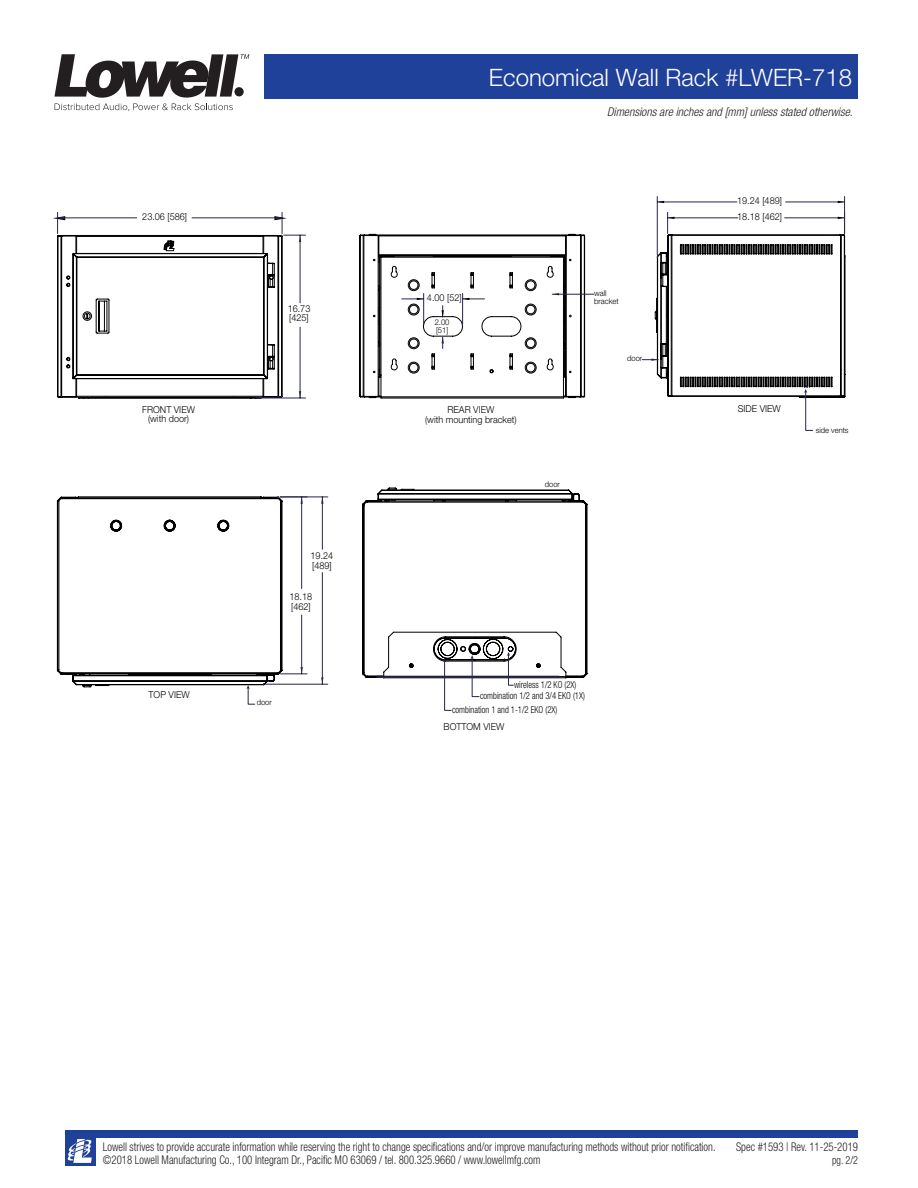
<style>
.page{position:relative;width:918px;height:1188px;background:#fff}
.page>*{position:absolute;margin:0;border:0;box-sizing:border-box;transform-origin:0 0}
.Product_-_Model_No{font:300 24px "Helvetica Neue LT Std";color:#fff}
.t1{font:300 condensed 12px/12.8px "Helvetica Neue LT Std";color:#231f20;scale:.9 1}
.t2{font:italic 300 condensed 12px "Helvetica Neue LT Std";color:#231f20}
.t3{font:300 condensed 11.25px "Helvetica Neue LT Std";color:#231f20;scale:.9 1}
.t4{font:300 9.6px/9.6px "Helvetica Neue LT Std";color:#000;scale:.95 1}
.t5{font:300 condensed 9.6px "Helvetica Neue LT Std";color:#000;scale:.9 1}
.t6{font:300 7.95px/7.9px "Helvetica Neue LT Std";color:#000;scale:.95 1}
</style>
<div class="page">
<div style="left:65px;top:1130px;width:793px;height:8px;background:#20419a"></div>
<div style="left:65px;top:1133px;width:30px;height:33px;background:#20419a"></div>
<svg style="left:67px;top:1139px;width:25px;height:24px"></svg>
<div style="left:264px;top:54px;width:594px;height:45px;background:#20419a"></div>
<svg style="left:54px;top:54px;width:195px;height:57px"></svg>
<svg style="left:307px;top:256px;width:335px;height:429px"></svg>
<svg style="left:56px;top:212px;width:250px;height:187px"></svg>
<hr style="left:265px;top:684px;width:63px;height:1px;background:#26264c">
<hr style="left:280px;top:497px;width:48px;height:1px;background:#26264c">
<hr style="left:322px;top:573px;width:1px;height:111px;background:#26264c">
<hr style="left:322px;top:497px;width:1px;height:52px;background:#26264c">
<svg style="left:321px;top:677px;width:3px;height:7px"></svg>
<svg style="left:321px;top:497px;width:3px;height:7px"></svg>
<hr style="left:657px;top:196px;width:1px;height:59px;background:#26264c">
<hr style="left:844px;top:196px;width:1px;height:38px;background:#26264c">
<hr style="left:657px;top:202px;width:80px;height:1px;background:#26264c">
<hr style="left:786px;top:202px;width:59px;height:1px;background:#26264c">
<svg style="left:658px;top:201px;width:6px;height:2px"></svg>
<svg style="left:838px;top:201px;width:6px;height:2px"></svg>
<hr style="left:552px;top:294px;width:42px;height:1px;background:#26264c">
<svg style="left:359px;top:234px;width:226px;height:164px"></svg>
<svg style="left:362px;top:490px;width:225px;height:221px"></svg>
<svg style="left:57px;top:496px;width:250px;height:209px"></svg>
<svg style="left:642px;top:212px;width:203px;height:219px"></svg>
<p class="Product_-_Model_No" style="left:489px;top:63px;width:365px">Economical Wall Rack #LWER-718</p>
<p class="t2" style="left:607px;top:104px;width:247px">Dimensions are inches and [mm] unless stated otherwise.</p>
<p class="t4" style="left:737px;top:196px;width:49px">19.24 [489]</p>
<p class="t4" style="left:142px;top:212px;width:49px">23.06 [586]</p>
<p class="t4" style="left:737px;top:212px;width:49px">18.18 [462]</p>
<p class="t4" style="left:288px;top:303px;width:25px">16.73 [425]</p>
<p class="t4" style="left:427px;top:293px;width:38px">4.00 [52]</p>
<p class="t6" style="left:435px;top:318px;width:17px">2.00 [51]</p>
<p class="t6" style="left:594px;top:289px;width:27px">wall bracket</p>
<p class="t6" style="left:627px;top:354px;width:17px">door</p>
<p class="t4" style="left:142px;top:404px;width:57px;text-align:center">FRONT VIEW (with door)</p>
<p class="t4" style="left:425px;top:405px;width:98px;text-align:center">REAR VIEW<br>(with mounting bracket)</p>
<p class="t4" style="left:738px;top:403px;width:47px">SIDE VIEW</p>
<p class="t6" style="left:816px;top:426px;width:36px">side vents</p>
<p class="t6" style="left:545px;top:480px;width:17px">door</p>
<p class="t4" style="left:311px;top:551px;width:25px">19.24 [489]</p>
<p class="t4" style="left:290px;top:592px;width:25px">18.18 [462]</p>
<p class="t4" style="left:149px;top:689px;width:45px">TOP VIEW</p>
<p class="t6" style="left:257px;top:698px;width:17px">door</p>
<p class="t5" style="left:514px;top:679px;width:71px">wireless 1/2 KO (2X)</p>
<p class="t5" style="left:452px;top:704px;width:119px">combination 1 and 1-1/2 EKO (2X)</p>
<p class="t5" style="left:480px;top:691px;width:118px">combination 1/2 and 3/4 EKO (1X)</p>
<p class="t4" style="left:444px;top:722px;width:66px">BOTTOM VIEW</p>
<p class="t1" style="left:103px;top:1140px;width:682px">Lowell strives to provide accurate information while reserving the right to change specifications and/or improve manufacturing methods without prior notification. ©2018 Lowell Manufacturing Co., 100 Integram Dr., Pacific MO 63069 / tel. 800.325.9660 / www.lowellmfg.com</p>
<p class="t1" style="left:736px;top:1140px;width:137px">Spec #1593 | Rev. 11-25-2019</p>
<p class="t3" style="left:832px;top:1153px;width:30px">pg. 2/2</p>
</div>
